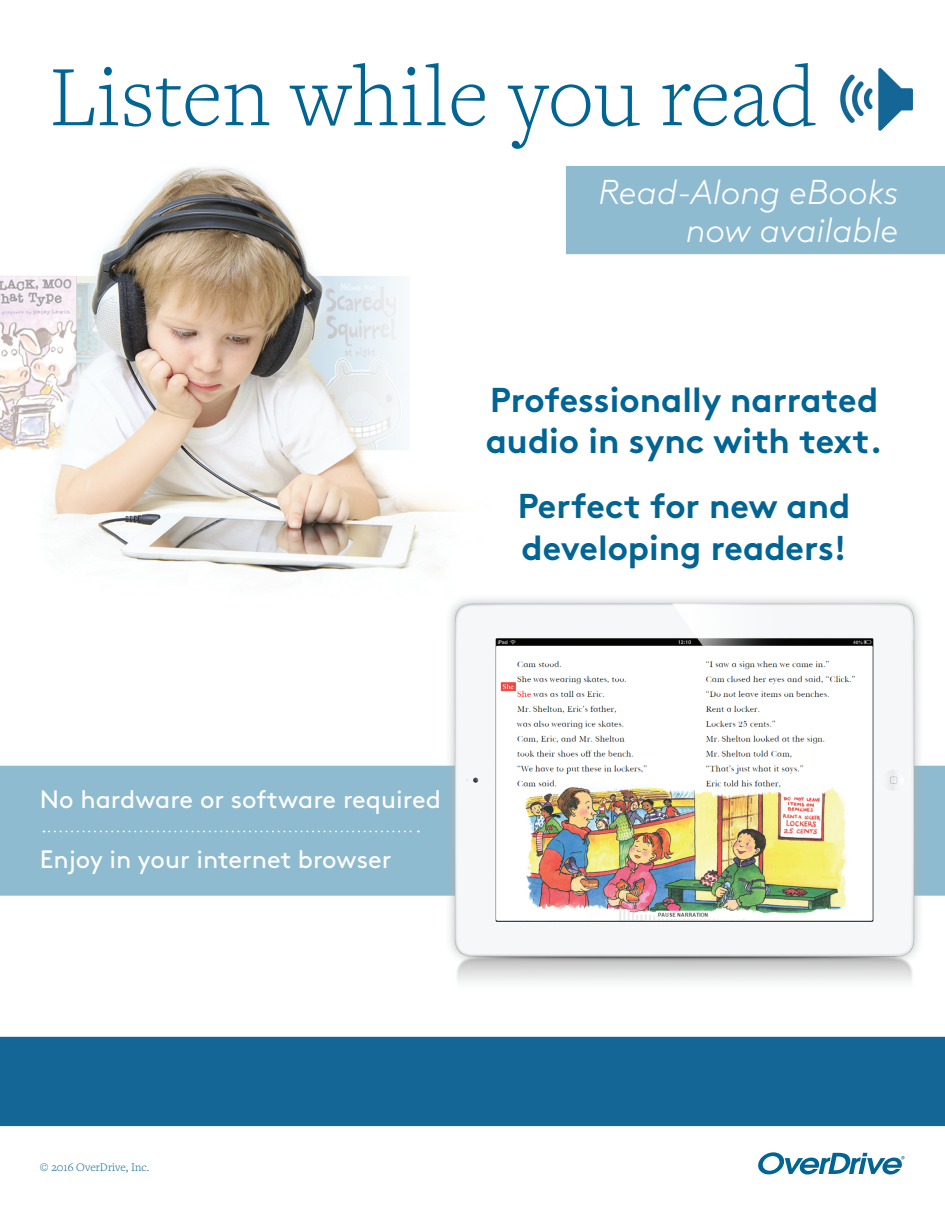
<style>
.page{position:relative;width:945px;height:1215px;background:#fff}
.page>*{position:absolute;margin:0;border:0;box-sizing:border-box;transform-origin:0 0}
.t1{font:300 89.25px "Freight Text Pro";color:#006494}
.t2{font:700 34.5px/41.4px "Brown Std";color:#006494}
.t3{font:italic 300 34.5px/37.5px "Brown Std";color:#fff;text-align:right}
.t4{font:25.2px "Brown Std";color:#fff}
.t5{font:300 12px "Freight Text Pro";color:#006494}
</style>
<div class="page">
<img style="left:0;top:68px;width:945px;height:1107px">
<svg style="left:758px;top:1152px;width:146px;height:22px"></svg>
<svg style="left:44px;top:831px;width:375px;height:1px"></svg>
<h1 class="t1" style="left:49px;top:38px;width:769px">Listen while you read</h1>
<p class="t3" style="left:599px;top:174px;width:301px">Read-Along eBooks now available</p>
<p class="t2" style="left:486px;top:379px;width:398px">Professionally narrated audio in sync with text.</p>
<p class="t2" style="left:518px;top:485px;width:334px">Perfect for new and developing readers!</p>
<p class="t4" style="left:40px;top:784px;width:403px">No hardware or software required</p>
<p class="t4" style="left:40px;top:845px;width:353px">Enjoy in your internet browser</p>
<p class="t5" style="left:40px;top:1159px;width:111px">© 2016 OverDrive, Inc.</p>
</div>
